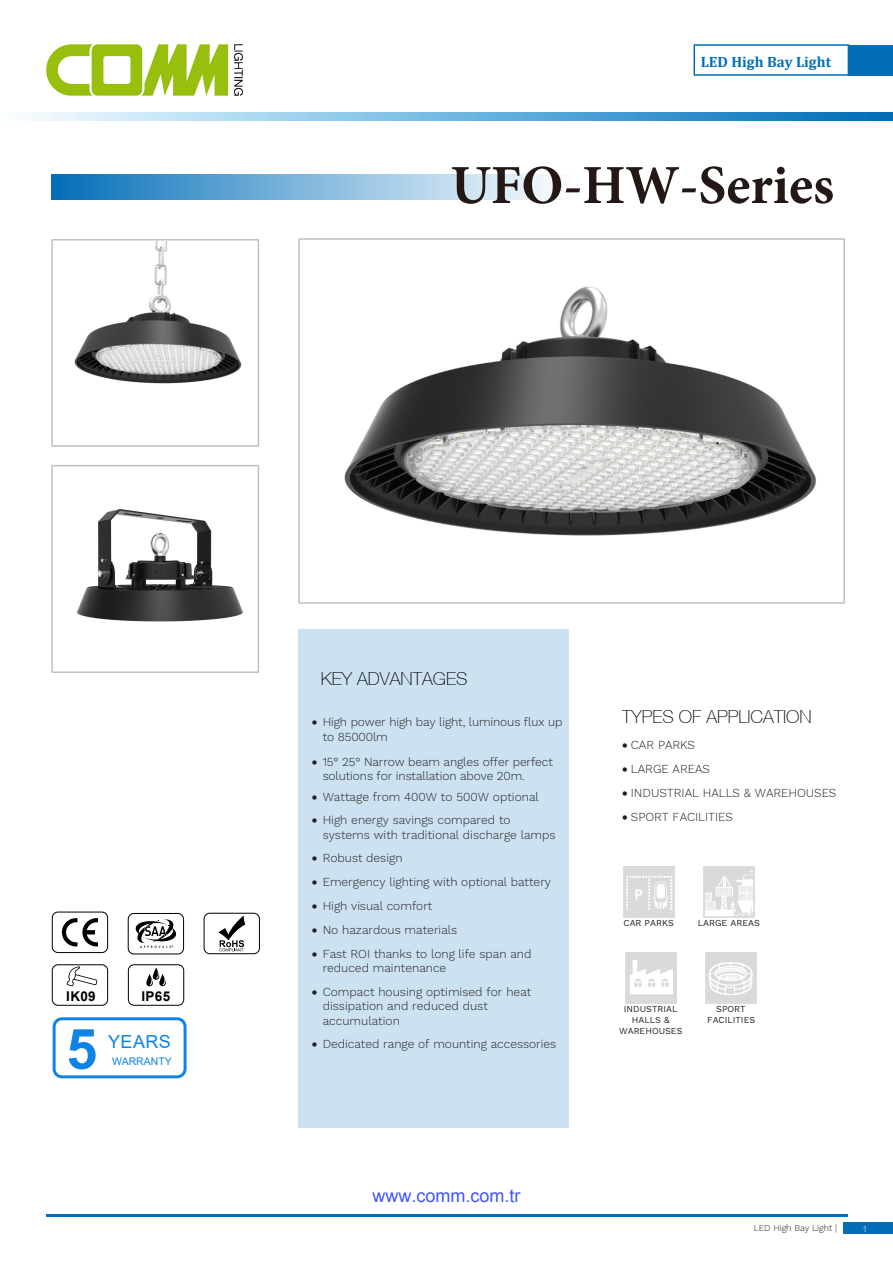
<style>
.page{position:relative;width:893px;height:1263px;background:#fff}
.page>*{position:absolute;margin:0;border:0;box-sizing:border-box;transform-origin:0 0}
.t1{font:700 55.8px "Arial";color:#1084e6}
.t2{font:700 55.2px "Minion Pro";color:#231815}
.t3{font:100 18px "Helvetica Neue CE";color:#000}
.t4{font:18px "Arial";color:#4054ff}
.t5{font:18px "Arial";letter-spacing:.025em;color:#1084e6}
.t6{font:700 15px "Cambria";color:#036eb7}
.t7{font:700 13.5px "Arial";letter-spacing:.025em;color:#000}
.t8{font:300 12px/14.4px "Work Sans";color:#202020}
.t9{font:10.5px "Arial";color:#1084e6}
.t10{font:9px/10.5px "Work Sans";color:#202020;text-align:center}
.t11{font:300 9px "Work Sans";letter-spacing:-.005em;color:#202020}
.t12{font:300 9px "Work Sans";color:#fff}
</style>
<div class="page">
<img style="left:76px;top:509px;width:167px;height:113px">
<img style="left:74px;top:242px;width:168px;height:142px">
<div style="left:844px;top:1222px;width:49px;height:12px;background:#036eb7"></div>
<div style="left:51px;top:175px;width:522px;height:24px;background:linear-gradient(to right,#0570b9,#fff)"></div>
<div style="left:848px;top:45px;width:45px;height:30px;background:#036eb7"></div>
<div style="left:298px;top:238px;width:547px;height:366px;border:2px solid #c0c0c0"></div>
<div style="left:51px;top:239px;width:208px;height:208px;border:2px solid #c0c0c0"></div>
<div style="left:51px;top:465px;width:208px;height:208px;border:2px solid #c0c0c0"></div>
<img style="left:623px;top:867px;width:51px;height:51px">
<img style="left:703px;top:867px;width:51px;height:51px">
<img style="left:625px;top:953px;width:51px;height:51px">
<img style="left:705px;top:953px;width:52px;height:51px">
<svg style="left:29px;top:113px;width:864px;height:7px;background:#71b5dd"></svg>
<hr style="left:46px;top:1214px;width:802px;height:2px;background:#036eb7">
<svg style="left:62px;top:918px;width:36px;height:28px"></svg>
<div style="left:52px;top:912px;width:56px;height:41px;border:1px solid #000;border-radius:6px"></div>
<svg style="left:136px;top:919px;width:40px;height:29px"></svg>
<div style="left:128px;top:913px;width:56px;height:41px;border:1px solid #000;border-radius:6px"></div>
<svg style="left:218px;top:915px;width:27px;height:36px"></svg>
<div style="left:204px;top:913px;width:56px;height:41px;border:1px solid #000;border-radius:6px"></div>
<div style="left:52px;top:964px;width:56px;height:42px;border:1px solid #000;border-radius:6px"></div>
<div style="left:53px;top:1017px;width:134px;height:61px;border:3px solid #1084e6;border-radius:8px"></div>
<div style="left:128px;top:964px;width:56px;height:42px;border:1px solid #000;border-radius:6px"></div>
<svg style="left:146px;top:967px;width:20px;height:19px"></svg>
<svg style="left:67px;top:966px;width:30px;height:20px"></svg>
<img style="left:344px;top:286px;width:472px;height:250px">
<div style="left:298px;top:629px;width:271px;height:498px;background:#cde2f0"></div>
<img style="left:46px;top:44px;width:197px;height:52px">
<p class="t6" style="left:701px;top:51px;width:132px">LED High Bay Light</p>
<h2 class="t2" style="left:450px;top:146px;width:385px">UFO-HW-Series</h2>
<p class="t7" style="left:66px;top:987px;width:31px">IK09</p>
<p class="t7" style="left:141px;top:987px;width:30px">IP65</p>
<h1 class="t1" style="left:66px;top:1010px;width:33px">5</h1>
<h3 class="t5" style="left:108px;top:1030px;width:64px">YEARS</h3>
<p class="t9" style="left:112px;top:1054px;width:61px">WARRANTY</p>
<h3 class="t3" style="left:321px;top:668px;width:148px">KEY ADVANTAGES</h3>
<p class="t8" style="left:323px;top:716px;width:241px;text-indent:-11px">• High power high bay light, luminous flux up to 85000lm</p>
<p class="t8" style="left:323px;top:755px;width:232px;text-indent:-11px">• 15° 25° Narrow beam angles offer perfect solutions for installation above 20m.</p>
<p class="t8" style="left:323px;top:813px;width:234px;text-indent:-11px">• High energy savings compared to systems with traditional discharge lamps</p>
<p class="t8" style="left:312px;top:851px;width:92px">• Robust design</p>
<p class="t8" style="left:312px;top:875px;width:240px">• Emergency lighting with optional battery</p>
<p class="t8" style="left:312px;top:899px;width:122px">• High visual comfort</p>
<p class="t8" style="left:312px;top:923px;width:147px">• No hazardous materials</p>
<p class="t8" style="left:323px;top:947px;width:210px;text-indent:-11px">• Fast ROI thanks to long life span and reduced maintenance</p>
<p class="t8" style="left:323px;top:985px;width:210px;text-indent:-11px">• Compact housing optimised for heat dissipation and reduced dust accumulation</p>
<p class="t8" style="left:312px;top:1037px;width:246px">• Dedicated range of mounting accessories</p>
<p class="t8" style="left:312px;top:790px;width:228px">• Wattage from 400W to 500W optional</p>
<h3 class="t4" style="left:372px;top:1184px;width:149px">www.comm.com.tr</h3>
<h3 class="t3" style="left:622px;top:706px;width:191px">TYPES OF APPLICATION</h3>
<p class="t8" style="left:622px;top:738px;width:74px">• CAR PARKS</p>
<p class="t8" style="left:622px;top:762px;width:89px">• LARGE AREAS</p>
<p class="t8" style="left:622px;top:786px;width:216px">• INDUSTRIAL HALLS &amp; WAREHOUSES</p>
<p class="t8" style="left:622px;top:810px;width:113px">• SPORT FACILITIES</p>
<p class="t10" style="left:623px;top:918px;width:52px">CAR PARKS</p>
<p class="t10" style="left:698px;top:918px;width:63px">LARGE AREAS</p>
<p class="t10" style="left:619px;top:1004px;width:65px">INDUSTRIAL<br>HALLS &amp;<br>WAREHOUSES</p>
<p class="t10" style="left:707px;top:1004px;width:50px">SPORT<br>FACILITIES</p>
<p class="t11" style="left:754px;top:1222px;width:85px">LED High Bay Light |</p>
<p class="t12" style="left:863px;top:1223px;width:5px">1</p>
</div>
